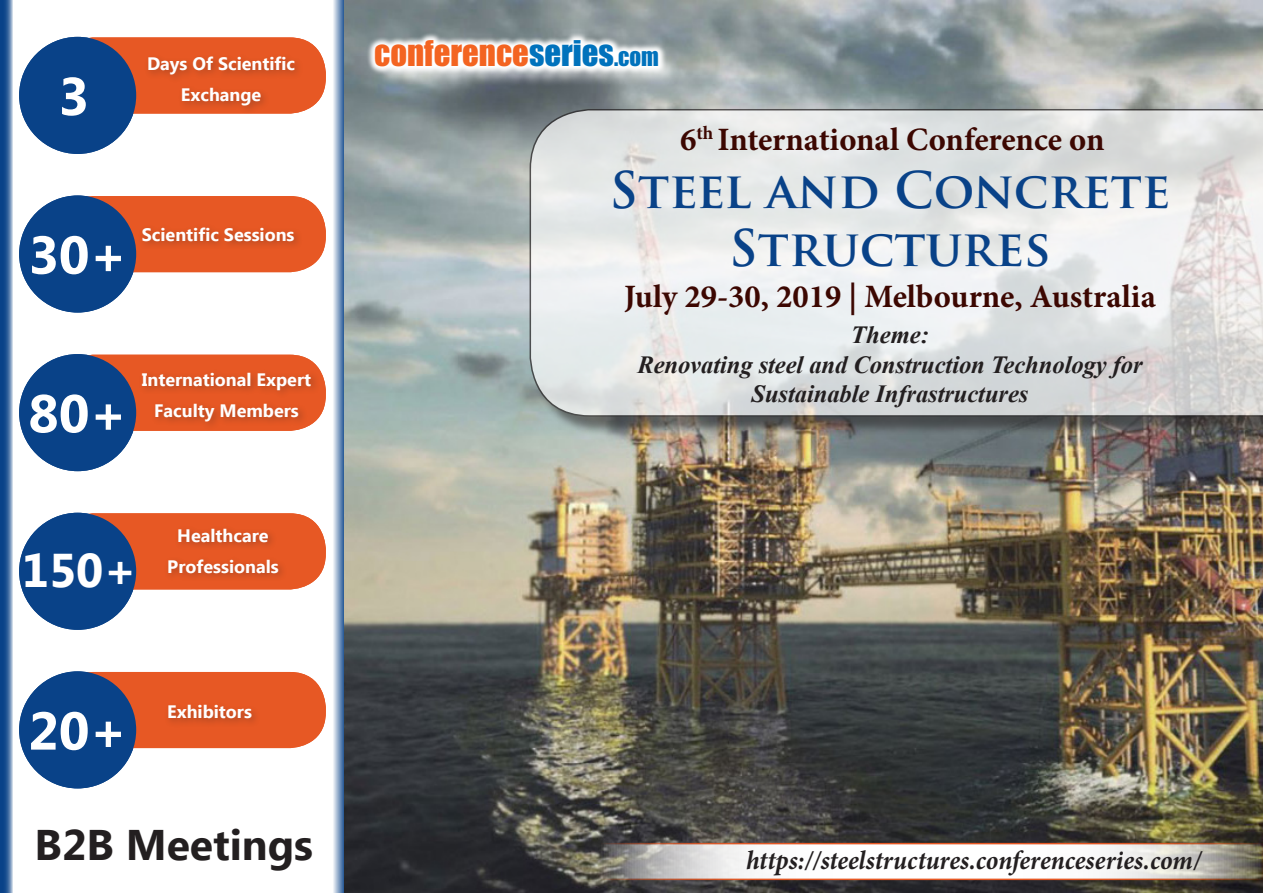
<style>
.page{position:relative;width:1263px;height:893px;background:#fff}
.page>*{position:absolute;margin:0;border:0;box-sizing:border-box;transform-origin:0 0}
.t1{font:700 53.25px "Ebrima";color:#fff}
.t2{font:700 49.2px/57.9px "Trajan Pro";color:#094288;text-align:center}
.t3{font:700 47.25px "Ebrima";color:#fff}
.t4{font:700 42.75px "Ebrima";color:#231f20}
.t5{font:32.7px "Impact";color:#f36421}
.t6{font:700 32.55px "Minion Pro";color:#3c0701}
.t7{font:italic 700 26.85px "Minion Pro";color:#231f20;scale:.95 1}
.t8{font:italic 700 24.6px/29.5px "Times New Roman";letter-spacing:-.005em;color:#231f20;text-align:center}
.t9{font:700 18px/30.9px "Ebrima";color:#fff;text-align:center}
.s1{color:#0072bc}
.s2{font-size:22.95px;color:#0072bc}
</style>
<div class="page">
<svg style="left:333px;top:0;width:12px;height:893px;background:#8da7c8"></svg>
<img style="left:345px;top:0;width:918px;height:893px">
<svg style="left:597px;top:843px;width:666px;height:37px"></svg>
<div style="left:378px;top:44px;width:301px;height:43px;background:#fff;opacity:.75"></div>
<svg style="left:366px;top:32px;width:301px;height:44px"></svg>
<div style="left:58px;top:37px;width:268px;height:77px;background:#e75824;border-radius:36px"></div>
<div style="left:19px;top:37px;width:117px;height:117px;background:#094288;border-radius:50%"></div>
<div style="left:144px;top:53px;width:160px;height:62px;background:#231f20;opacity:.3"></div>
<div style="left:58px;top:196px;width:268px;height:76px;background:#e75824;border-radius:36px"></div>
<div style="left:19px;top:195px;width:117px;height:118px;background:#094288;border-radius:50%"></div>
<div style="left:138px;top:224px;width:165px;height:27px;background:#231f20;opacity:.3"></div>
<div style="left:58px;top:355px;width:268px;height:76px;background:#e75824;border-radius:36px"></div>
<div style="left:19px;top:354px;width:117px;height:117px;background:#094288;border-radius:50%"></div>
<div style="left:138px;top:369px;width:182px;height:61px;background:#231f20;opacity:.3"></div>
<div style="left:58px;top:513px;width:268px;height:76px;background:#e75824;border-radius:36px"></div>
<div style="left:19px;top:513px;width:117px;height:117px;background:#094288;border-radius:50%"></div>
<div style="left:164px;top:525px;width:124px;height:57px;background:#231f20;opacity:.3"></div>
<div style="left:58px;top:672px;width:268px;height:76px;background:#e75824;border-radius:36px"></div>
<div style="left:19px;top:671px;width:117px;height:117px;background:#094288;border-radius:50%"></div>
<div style="left:164px;top:701px;width:97px;height:27px;background:#231f20;opacity:.3"></div>
<svg style="left:0;top:0;width:13px;height:893px;background:#3e6aa1"></svg>
<div style="left:532px;top:111px;width:731px;height:324px;background:#231f20;opacity:.75"></div>
<svg style="left:530px;top:109px;width:733px;height:308px"></svg>
<p class="t1" style="left:58px;top:57px;width:32px">3</p>
<p class="t9" style="left:147px;top:49px;width:150px">Days Of Scientific<br>Exchange</p>
<p class="t1" style="left:28px;top:215px;width:100px">30+</p>
<p class="t9" style="left:142px;top:220px;width:154px">Scientific Sessions</p>
<p class="t1" style="left:28px;top:374px;width:100px">80+</p>
<p class="t9" style="left:142px;top:365px;width:171px">International Expert<br>Faculty Members</p>
<p class="t3" style="left:22px;top:535px;width:116px">150+</p>
<p class="t9" style="left:167px;top:521px;width:113px">Healthcare<br>Professionals</p>
<p class="t1" style="left:28px;top:691px;width:100px">20+</p>
<p class="t9" style="left:167px;top:697px;width:86px">Exhibitors</p>
<h3 class="t4" style="left:35px;top:813px;width:280px">B2B Meetings</h3>
<p class="t5" style="left:374px;top:28px;width:286px">CONFERENCE<span class="s1">SERIES</span><span class="s2">.COM</span></p>
<p class="t6" style="left:680px;top:117px;width:426px">6<sup>th</sup> International Conference on</p>
<p class="t2" style="left:610px;top:162px;width:562px">STEEL AND CONCRETE<br>STRUCTURES</p>
<p class="t6" style="left:624px;top:274px;width:533px">July 29-30, 2019 | Melbourne, Australia</p>
<p class="t8" style="left:851px;top:319px;width:80px">Theme:</p>
<p class="t8" style="left:637px;top:349px;width:507px">Renovating steel and Construction Technology for<br>Sustainable Infrastructures</p>
<p class="t7" style="left:746px;top:841px;width:481px">https://steelstructures.conferenceseries.com/</p>
</div>
